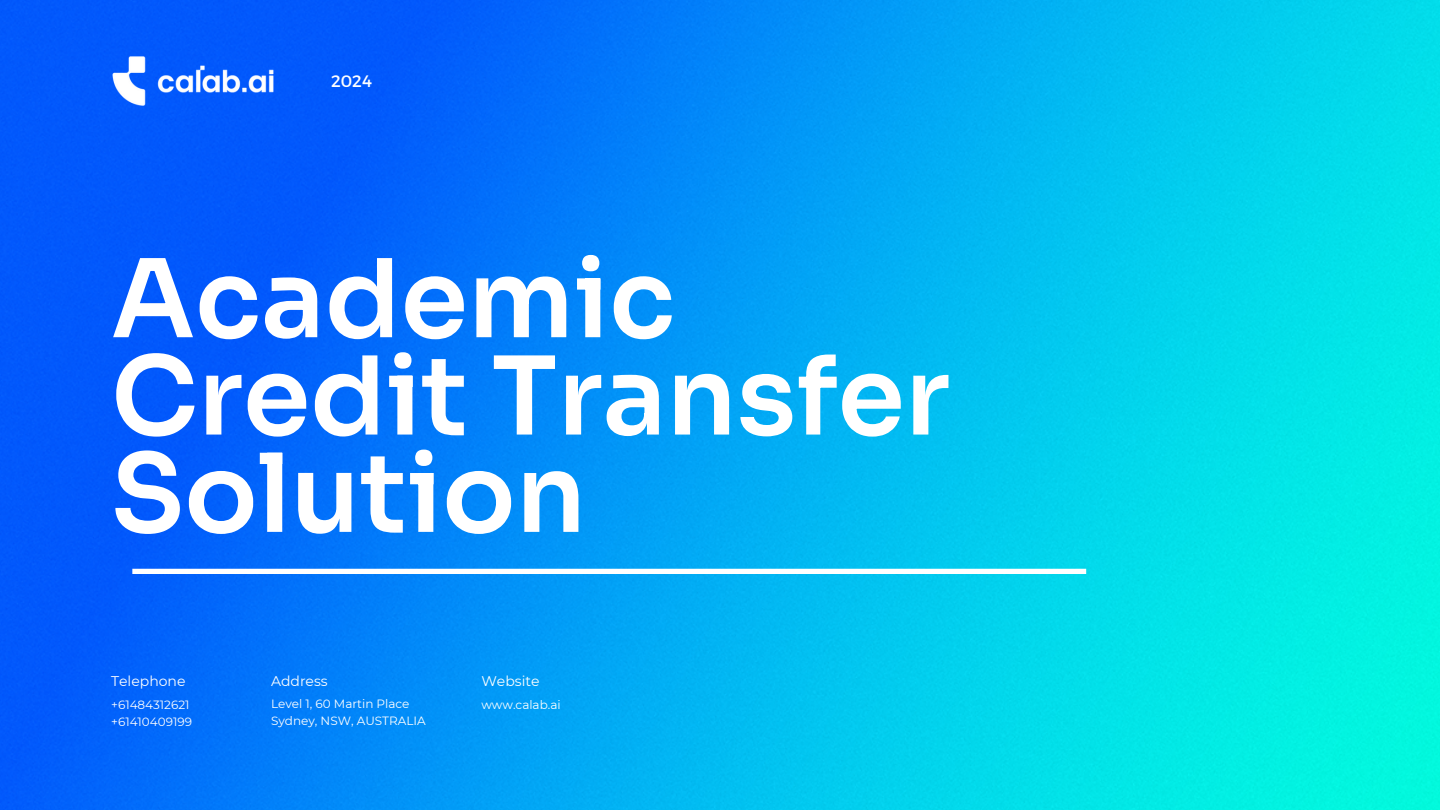
<style>
.page{position:relative;width:1440px;height:810px;background:#fff}
.page>*{position:absolute;margin:0;border:0;box-sizing:border-box;transform-origin:0 0}
.t1{font:600 108.4px/97.3px "Sora";color:#fff}
.t2{font:16.6px "Montserrat";color:#fff}
.t3{font:14px "Montserrat";color:#fff}
.t4{font:12px "Montserrat";color:#fff}
</style>
<div class="page">
<img style="left:0;top:0;width:1440px;height:810px">
<div style="left:132px;top:569px;width:954px;height:5px;background:#fff"></div>
<img style="left:81px;top:2px;width:223px;height:158px">
<p class="t2" style="left:331px;top:70px;width:42px">2024</p>
<h2 class="t1" style="left:111px;top:252px;width:840px">Academic<br>Credit Transfer<br>Solution</h2>
<p class="t3" style="left:111px;top:673px;width:76px">Telephone</p>
<h3 class="t4" style="left:111px;top:697px;width:80px">+61484312621</h3>
<p class="t4" style="left:111px;top:714px;width:82px">+61410409199</p>
<h1 class="t3" style="left:271px;top:673px;width:58px">Address</h1>
<h3 class="t4" style="left:271px;top:697px;width:140px">Level 1, 60 Martin Place</h3>
<p class="t4" style="left:271px;top:713px;width:156px">Sydney, NSW, AUSTRALIA</p>
<p class="t3" style="left:481px;top:673px;width:60px">Website</p>
<h3 class="t4" style="left:481px;top:697px;width:81px">www.calab.ai</h3>
</div>
